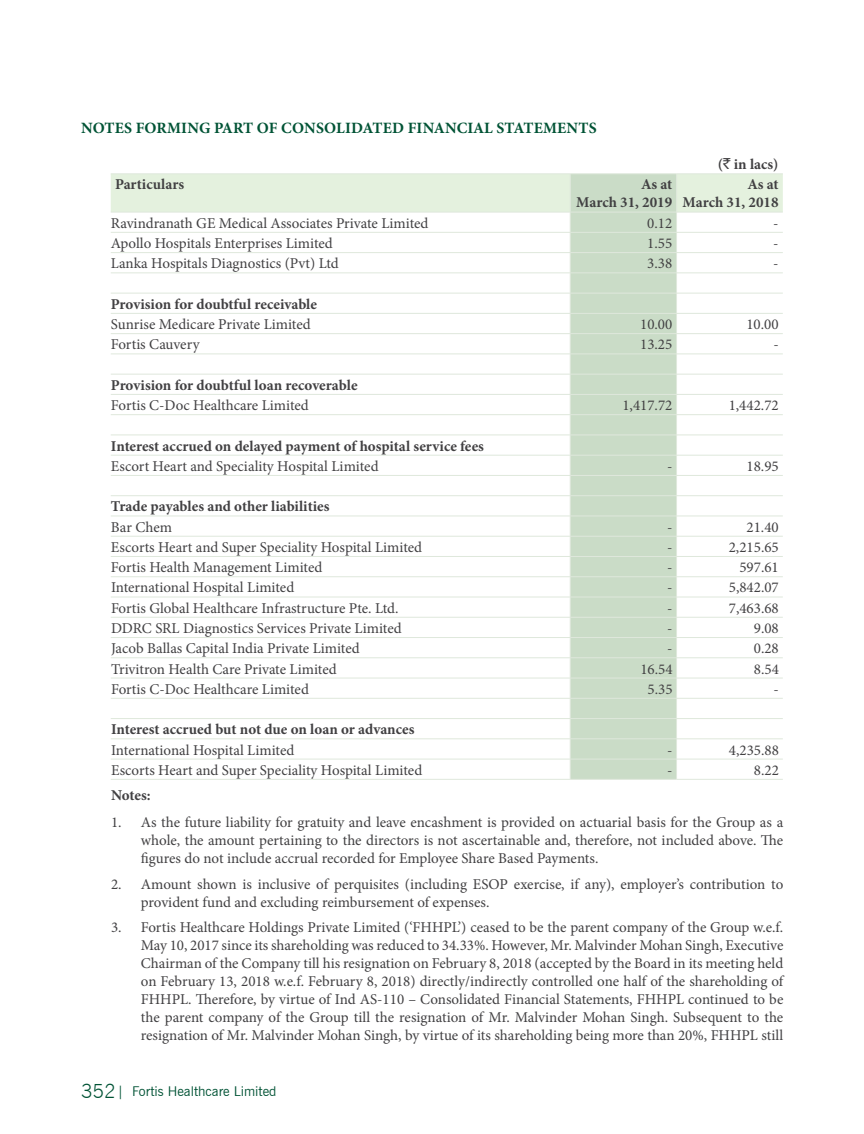
<style>
.page{position:relative;width:864px;height:1134px;background:#fff}
.page>*{position:absolute;margin:0;border:0;box-sizing:border-box;transform-origin:0 0}
.t1{font:700 15.75px "Minion Pro";letter-spacing:.01em;color:#005335}
.t2{font:15px/18px "Minion Pro";color:#414042;text-align:justify}
.t3{font:700 15px/18px "Minion Pro";color:#414042;text-align:right}
.t4{font:13.5px "News Gothic";color:#005335}
.s1{font-family:"Rupee Foradian";font-weight:400}
.s2{font-family:"News Gothic BT";font-weight:300;font-size:19.5px}
</style>
<div class="page">
<hr style="left:111px;top:173px;width:459px;height:1px;background:#dfe8dc">
<hr style="left:570px;top:173px;width:107px;height:1px;background:#dfe8dc">
<hr style="left:677px;top:173px;width:106px;height:1px;background:#dfe8dc">
<svg style="left:111px;top:174px;width:672px;height:605px"></svg>
<hr style="left:111px;top:779px;width:459px;height:1px;background:#dfe8dc">
<hr style="left:570px;top:779px;width:107px;height:1px;background:#dfe8dc">
<hr style="left:677px;top:779px;width:106px;height:1px;background:#dfe8dc">
<p class="t1" style="left:81px;top:117px;width:517px">NOTES FORMING PART OF CONSOLIDATED FINANCIAL STATEMENTS</p>
<p class="t3" style="left:718px;top:155px;width:62px">(<span class="s1">`</span> in lacs)</p>
<p class="t3" style="left:115px;top:175px;width:71px">Particulars</p>
<p class="t3" style="left:576px;top:175px;width:97px">As at<br>March 31, 2019</p>
<p class="t3" style="left:683px;top:175px;width:97px">As at<br>March 31, 2018</p>
<p class="t2" style="left:111px;top:214px;width:319px">Ravindranath GE Medical Associates Private Limited</p>
<p class="t2" style="left:647px;top:214px;width:27px">0.12</p>
<p class="t2" style="left:773px;top:214px;width:7px">-</p>
<p class="t2" style="left:111px;top:234px;width:224px">Apollo Hospitals Enterprises Limited</p>
<p class="t2" style="left:647px;top:234px;width:27px">1.55</p>
<p class="t2" style="left:773px;top:234px;width:7px">-</p>
<p class="t2" style="left:111px;top:254px;width:230px">Lanka Hospitals Diagnostics (Pvt) Ltd</p>
<p class="t2" style="left:647px;top:254px;width:27px">3.38</p>
<p class="t2" style="left:773px;top:254px;width:7px">-</p>
<p class="t3" style="left:111px;top:295px;width:208px">Provision for doubtful receivable</p>
<p class="t2" style="left:111px;top:315px;width:202px">Sunrise Medicare Private Limited</p>
<p class="t2" style="left:640px;top:315px;width:34px">10.00</p>
<p class="t2" style="left:746px;top:315px;width:34px">10.00</p>
<p class="t2" style="left:111px;top:336px;width:90px">Fortis Cauvery</p>
<p class="t2" style="left:640px;top:336px;width:34px">13.25</p>
<p class="t2" style="left:773px;top:336px;width:7px">-</p>
<p class="t3" style="left:111px;top:376px;width:248px">Provision for doubtful loan recoverable</p>
<p class="t2" style="left:111px;top:396px;width:199px">Fortis C-Doc Healthcare Limited</p>
<p class="t2" style="left:622px;top:396px;width:52px">1,417.72</p>
<p class="t2" style="left:729px;top:396px;width:52px">1,442.72</p>
<p class="t3" style="left:111px;top:437px;width:375px">Interest accrued on delayed payment of hospital service fees</p>
<p class="t2" style="left:111px;top:457px;width:269px">Escort Heart and Speciality Hospital Limited</p>
<p class="t2" style="left:667px;top:457px;width:7px">-</p>
<p class="t2" style="left:747px;top:457px;width:34px">18.95</p>
<p class="t3" style="left:111px;top:497px;width:220px">Trade payables and other liabilities</p>
<p class="t2" style="left:111px;top:518px;width:63px">Bar Chem</p>
<p class="t2" style="left:667px;top:518px;width:7px">-</p>
<p class="t2" style="left:747px;top:518px;width:34px">21.40</p>
<p class="t2" style="left:111px;top:538px;width:313px">Escorts Heart and Super Speciality Hospital Limited</p>
<p class="t2" style="left:667px;top:538px;width:7px">-</p>
<p class="t2" style="left:729px;top:538px;width:52px">2,215.65</p>
<p class="t2" style="left:111px;top:558px;width:213px">Fortis Health Management Limited</p>
<p class="t2" style="left:667px;top:558px;width:7px">-</p>
<p class="t2" style="left:739px;top:558px;width:41px">597.61</p>
<p class="t2" style="left:111px;top:579px;width:185px">International Hospital Limited</p>
<p class="t2" style="left:667px;top:579px;width:7px">-</p>
<p class="t2" style="left:729px;top:579px;width:52px">5,842.07</p>
<p class="t2" style="left:111px;top:599px;width:289px">Fortis Global Healthcare Infrastructure Pte. Ltd.</p>
<p class="t2" style="left:667px;top:599px;width:7px">-</p>
<p class="t2" style="left:729px;top:599px;width:52px">7,463.68</p>
<p class="t2" style="left:111px;top:619px;width:292px">DDRC SRL Diagnostics Services Private Limited</p>
<p class="t2" style="left:667px;top:619px;width:7px">-</p>
<p class="t2" style="left:754px;top:619px;width:27px">9.08</p>
<p class="t2" style="left:111px;top:640px;width:250px">Jacob Ballas Capital India Private Limited</p>
<p class="t2" style="left:667px;top:640px;width:7px">-</p>
<p class="t2" style="left:754px;top:640px;width:27px">0.28</p>
<p class="t2" style="left:111px;top:660px;width:227px">Trivitron Health Care Private Limited</p>
<p class="t2" style="left:640px;top:660px;width:34px">16.54</p>
<p class="t2" style="left:754px;top:660px;width:27px">8.54</p>
<p class="t2" style="left:111px;top:680px;width:199px">Fortis C-Doc Healthcare Limited</p>
<p class="t2" style="left:648px;top:680px;width:27px">5.35</p>
<p class="t2" style="left:774px;top:680px;width:7px">-</p>
<p class="t3" style="left:111px;top:720px;width:305px">Interest accrued but not due on loan or advances</p>
<p class="t2" style="left:111px;top:741px;width:185px">International Hospital Limited</p>
<p class="t2" style="left:667px;top:741px;width:7px">-</p>
<p class="t2" style="left:729px;top:741px;width:52px">4,235.88</p>
<p class="t2" style="left:111px;top:761px;width:313px">Escorts Heart and Super Speciality Hospital Limited</p>
<p class="t2" style="left:667px;top:761px;width:7px">-</p>
<p class="t2" style="left:754px;top:761px;width:27px">8.22</p>
<p class="t3" style="left:111px;top:786px;width:41px">Notes:</p>
<p class="t2" style="left:141px;top:813px;width:644px;text-indent:-30px">1. As the future liability for gratuity and leave encashment is provided on actuarial basis for the Group as a whole, the amount pertaining to the directors is not ascertainable and, therefore, not included above. The figures do not include accrual recorded for Employee Share Based Payments.</p>
<p class="t2" style="left:141px;top:875px;width:644px;text-indent:-30px">2. Amount shown is inclusive of perquisites (including ESOP exercise, if any), employer’s contribution to provident fund and excluding reimbursement of expenses.</p>
<p class="t2" style="left:141px;top:918px;width:644px;text-indent:-30px">3. Fortis Healthcare Holdings Private Limited (‘FHHPL’) ceased to be the parent company of the Group w.e.f.<br>May 10, 2017 since its shareholding was reduced to 34.33%. However, Mr. Malvinder Mohan Singh, Executive Chairman of the Company till his resignation on February 8, 2018 (accepted by the Board in its meeting held on February 13, 2018 w.e.f. February 8, 2018) directly/indirectly controlled one half of the shareholding of FHHPL. Therefore, by virtue of Ind AS-110 – Consolidated Financial Statements, FHHPL continued to be the parent company of the Group till the resignation of Mr. Malvinder Mohan Singh. Subsequent to the resignation of Mr. Malvinder Mohan Singh, by virtue of its shareholding being more than 20%, FHHPL still</p>
<p class="t4" style="left:81px;top:1083px;width:197px"><span class="s2">352</span>| Fortis Healthcare Limited</p>
</div>
